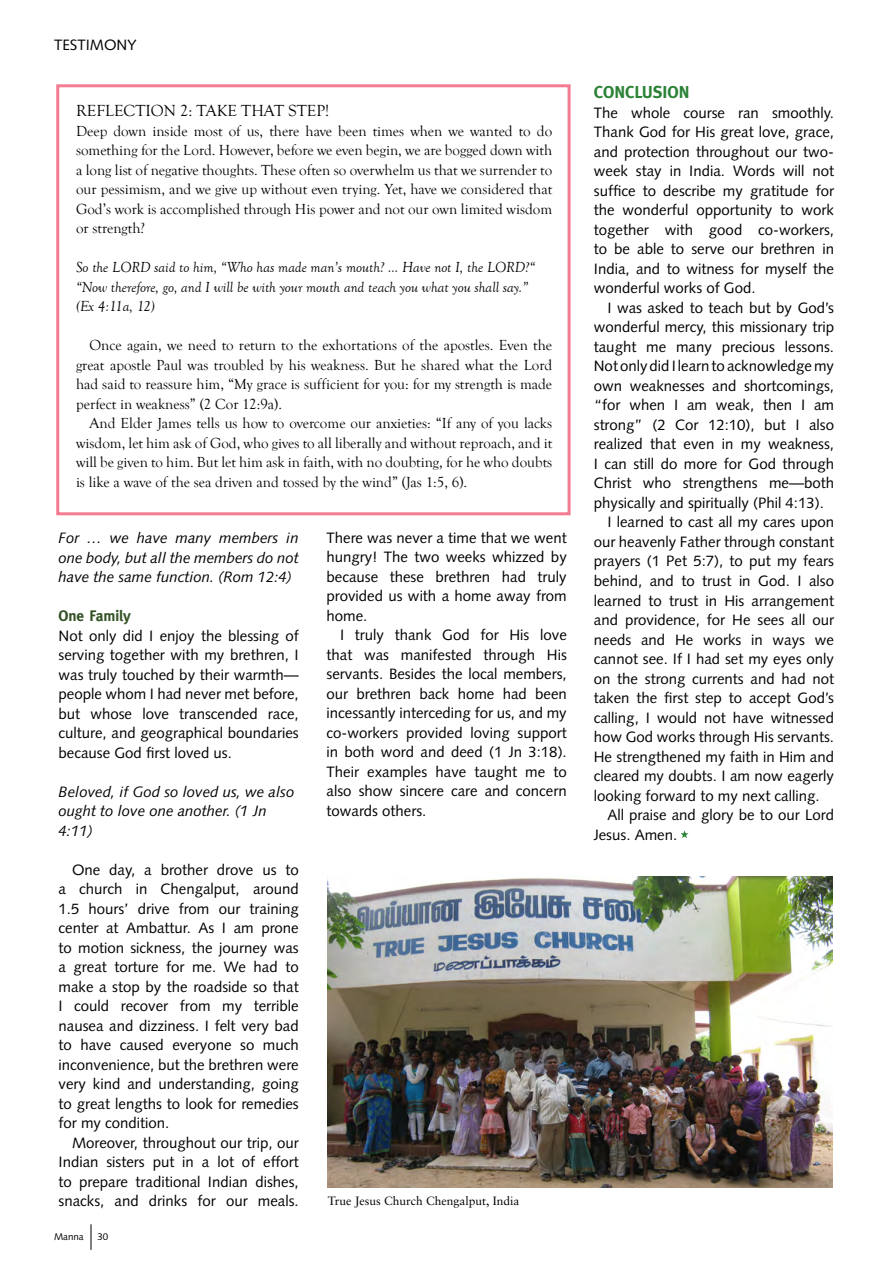
<style>
.page{position:relative;width:893px;height:1263px;background:#fff}
.page>*{position:absolute;margin:0;border:0;box-sizing:border-box;transform-origin:0 0}
.t1{font:700 17.25px "Meta";color:#2b8236}
.t2{font:16.5px "Goudy Old Style T";color:#000}
.t3{font:700 15.3px "Meta";color:#345125}
.t4{font:15px/19.5px "Syntax";color:#000;text-align:justify}
.t5{font:15px/19.5px "Goudy Old Style T";color:#000;text-align:justify}
.t6{font:italic 15px/19.5px "Syntax";color:#000;text-align:justify}
.t7{font:italic 15px/19.5px "Goudy Old Style T";color:#000}
.t8{font:12px "Sabon";color:#000}
.t9{font:9.75px "Syntax";color:#000}
</style>
<div class="page">
<svg style="left:91px;top:1224px;width:1px;height:26px"></svg>
<img style="left:328px;top:876px;width:505px;height:312px">
<svg style="left:681px;top:830px;width:7px;height:8px"></svg>
<div style="left:56px;top:84px;width:515px;height:431px;border:3px solid #f37c92"></div>
<p class="t4" style="left:54px;top:35px;width:84px">TESTIMONY</p>
<p class="t2" style="left:76px;top:102px;width:255px">REFLECTION 2: TAKE THAT STEP!</p>
<p class="t5" style="left:76px;top:121px;width:478px">Deep down inside most of us, there have been times when we wanted to do something for the Lord. However, before we even begin, we are bogged down with a long list of negative thoughts. These often so overwhelm us that we surrender to our pessimism, and we give up without even trying. Yet, have we considered that God’s work is accomplished through His power and not our own limited wisdom or strength?</p>
<p class="t7" style="left:76px;top:258px;width:461px">So the LORD said to him, “Who has made man’s mouth? … Have not I, the LORD?“ “Now therefore, go, and I will be with your mouth and teach you what you shall say.” (Ex 4:11a, 12)</p>
<p class="t5" style="left:76px;top:336px;width:478px;text-indent:14px">Once again, we need to return to the exhortations of the apostles. Even the great apostle Paul was troubled by his weakness. But he shared what the Lord had said to reassure him, “My grace is sufficient for you: for my strength is made perfect in weakness” (2 Cor 12:9a).</p>
<p class="t5" style="left:76px;top:414px;width:478px;text-indent:14px">And Elder James tells us how to overcome our anxieties: “If any of you lacks wisdom, let him ask of God, who gives to all liberally and without reproach, and it will be given to him. But let him ask in faith, with no doubting, for he who doubts is like a wave of the sea driven and tossed by the wind” (Jas 1:5, 6).</p>
<p class="t6" style="left:58px;top:528px;width:242px">For … we have many members in one body, but all the members do not have the same function. (Rom 12:4)</p>
<p class="t3" style="left:58px;top:607px;width:74px">One Family</p>
<p class="t4" style="left:58px;top:626px;width:242px">Not only did I enjoy the blessing of serving together with my brethren, I was truly touched by their warmth— people whom I had never met before, but whose love transcended race, culture, and geographical boundaries because God first loved us.</p>
<p class="t6" style="left:58px;top:781px;width:237px;text-align:left">Beloved, if God so loved us, we also ought to love one another. (1 Jn<br>4:11)</p>
<p class="t4" style="left:58px;top:860px;width:242px;text-indent:14px">One day, a brother drove us to a church in Chengalput, around 1.5 hours’ drive from our training center at Ambattur. As I am prone to motion sickness, the journey was a great torture for me. We had to make a stop by the roadside so that I could recover from my terrible nausea and dizziness. I felt very bad to have caused everyone so much inconvenience, but the brethren were very kind and understanding, going to great lengths to look for remedies for my condition.</p>
<p class="t4" style="left:58px;top:1133px;width:242px;text-indent:14px">Moreover, throughout our trip, our Indian sisters put in a lot of effort to prepare traditional Indian dishes, snacks, and drinks for our meals.</p>
<p class="t9" style="left:54px;top:1230px;width:31px">Manna</p>
<p class="t9" style="left:97px;top:1230px;width:12px">30</p>
<p class="t4" style="left:327px;top:528px;width:242px">There was never a time that we went hungry! The two weeks whizzed by because these brethren had truly provided us with a home away from home.</p>
<p class="t4" style="left:327px;top:625px;width:242px;text-indent:13px">I truly thank God for His love that was manifested through His servants. Besides the local members, our brethren back home had been incessantly interceding for us, and my co-workers provided loving support in both word and deed (1 Jn 3:18).<br>Their examples have taught me to also show sincere care and concern towards others.</p>
<p class="t8" style="left:328px;top:1193px;width:193px">True Jesus Church Chengalput, India</p>
<p class="t1" style="left:594px;top:82px;width:97px">CONCLUSION</p>
<p class="t4" style="left:594px;top:103px;width:242px">The whole course ran smoothly.<br>Thank God for His great love, grace, and protection throughout our two&shy;week stay in India. Words will not suffice to describe my gratitude for the wonderful opportunity to work together with good co-workers, to be able to serve our brethren in India, and to witness for myself the wonderful works of God.</p>
<p class="t4" style="left:607px;top:298px;width:228px">I was asked to teach but by God’s</p>
<p class="t4" style="left:594px;top:318px;width:242px">wonderful mercy, this missionary trip</p>
<p class="t4" style="left:594px;top:337px;width:242px">taught me many precious lessons.</p>
<p class="t4" style="left:594px;top:357px;width:242px">Not only did I learn to acknowledge my</p>
<p class="t4" style="left:594px;top:376px;width:242px">own weaknesses and shortcomings,</p>
<p class="t4" style="left:594px;top:396px;width:242px">“for when I am weak, then I am</p>
<p class="t4" style="left:594px;top:415px;width:242px">strong” (2 Cor 12:10), but I also</p>
<p class="t4" style="left:594px;top:435px;width:242px">realized that even in my weakness,</p>
<p class="t4" style="left:594px;top:454px;width:242px">I can still do more for God through</p>
<p class="t4" style="left:594px;top:474px;width:242px">Christ who strengthens me—both</p>
<p class="t4" style="left:594px;top:493px;width:232px">physically and spiritually (Phil 4:13).</p>
<p class="t4" style="left:607px;top:513px;width:228px">I learned to cast all my cares upon</p>
<p class="t4" style="left:594px;top:532px;width:242px">our heavenly Father through constant</p>
<p class="t4" style="left:594px;top:552px;width:242px">prayers (1 Pet 5:7), to put my fears</p>
<p class="t4" style="left:594px;top:571px;width:242px">behind, and to trust in God. I also</p>
<p class="t4" style="left:594px;top:591px;width:242px">learned to trust in His arrangement</p>
<p class="t4" style="left:594px;top:610px;width:242px">and providence, for He sees all our</p>
<p class="t4" style="left:594px;top:630px;width:242px">needs and He works in ways we</p>
<p class="t4" style="left:594px;top:649px;width:242px">cannot see. If I had set my eyes only</p>
<p class="t4" style="left:594px;top:669px;width:242px">on the strong currents and had not</p>
<p class="t4" style="left:594px;top:688px;width:242px">taken the first step to accept God’s</p>
<p class="t4" style="left:594px;top:708px;width:242px">calling, I would not have witnessed</p>
<p class="t4" style="left:594px;top:727px;width:242px">how God works through His servants.</p>
<p class="t4" style="left:594px;top:747px;width:242px">He strengthened my faith in Him and</p>
<p class="t4" style="left:594px;top:766px;width:242px">cleared my doubts. I am now eagerly</p>
<p class="t4" style="left:594px;top:786px;width:227px">looking forward to my next calling.</p>
<p class="t4" style="left:607px;top:805px;width:228px">All praise and glory be to our Lord</p>
<p class="t4" style="left:594px;top:825px;width:85px">Jesus. Amen.</p>
</div>
